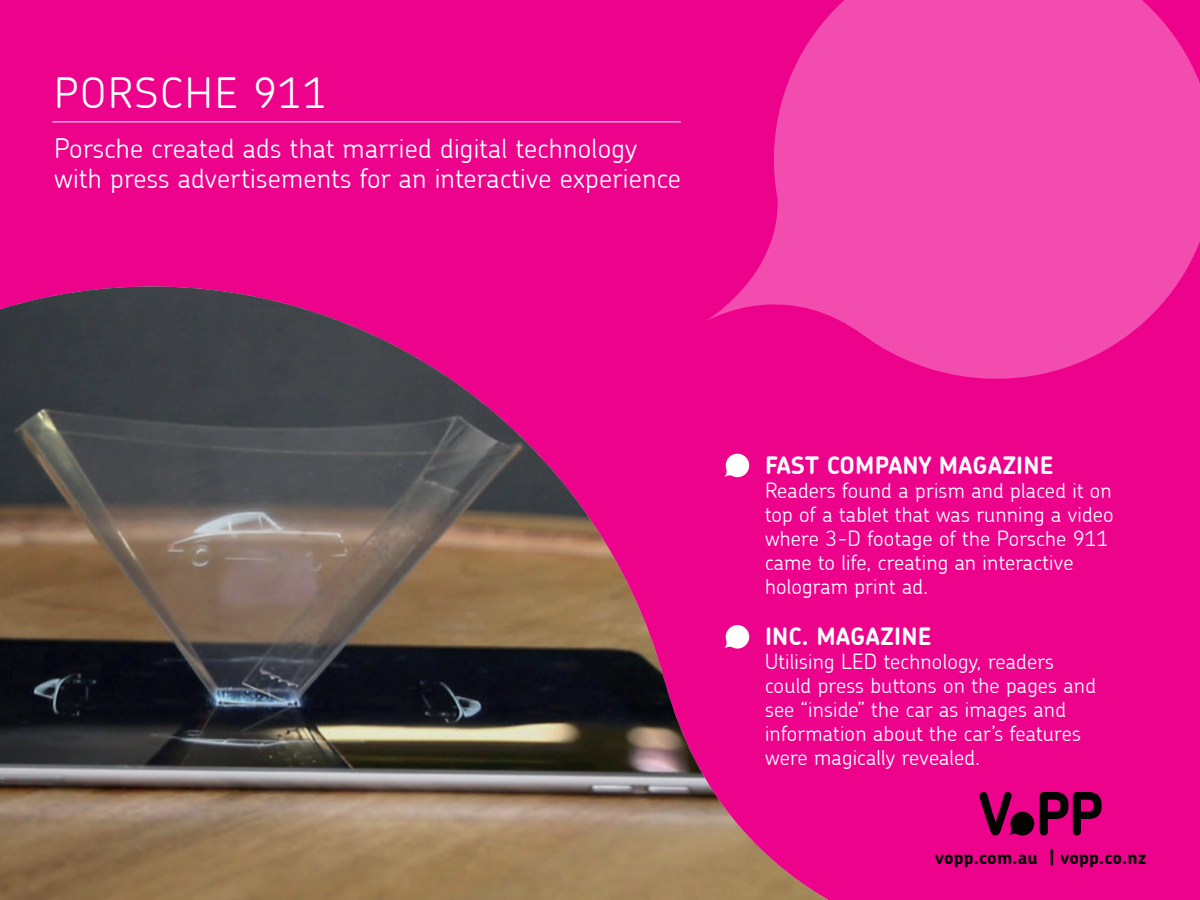
<style>
.page{position:relative;width:1200px;height:900px;background:#ed028c}
.page>*{position:absolute;margin:0;border:0;box-sizing:border-box;transform-origin:0 0}
.t1{font:300 42px "Chevin";letter-spacing:.04em;color:#fff}
.t2{font:300 27px/30px "Chevin";letter-spacing:.01em;color:#fff}
.t3{font:700 24px "Chevin";letter-spacing:.01em;color:#fff}
.t4{font:300 21px/24px "Chevin";letter-spacing:.01em;color:#fff}
.t5{font:700 18px "Chevin";letter-spacing:.01em;color:#000001}
</style>
<div class="page">
<img style="left:0;top:286px;width:828px;height:614px">
<svg style="left:706px;top:0;width:494px;height:403px;fill:#f24dae"></svg>
<svg style="left:979px;top:792px;width:123px;height:44px"></svg>
<hr style="left:52px;top:122px;width:629px;height:1px;background:#fff">
<svg style="left:724px;top:453px;width:26px;height:25px"></svg>
<svg style="left:724px;top:625px;width:26px;height:24px"></svg>
<h1 class="t1" style="left:54px;top:66px;width:275px">PORSCHE 911</h1>
<p class="t2" style="left:54px;top:133px;width:628px">Porsche created ads that married digital technology with press advertisements for an interactive experience</p>
<p class="t3" style="left:765px;top:450px;width:290px">FAST COMPANY MAGAZINE</p>
<p class="t4" style="left:765px;top:478px;width:350px">Readers found a prism and placed it on top of a tablet that was running a video where 3-D footage of the Porsche 911 came to life, creating an interactive hologram print ad.</p>
<p class="t3" style="left:765px;top:621px;width:168px">INC. MAGAZINE</p>
<p class="t4" style="left:765px;top:649px;width:333px">Utilising LED technology, readers could press buttons on the pages and see “inside” the car as images and information about the car’s features were magically revealed.</p>
<p class="t5" style="left:935px;top:846px;width:212px">vopp.com.au | vopp.co.nz</p>
</div>
